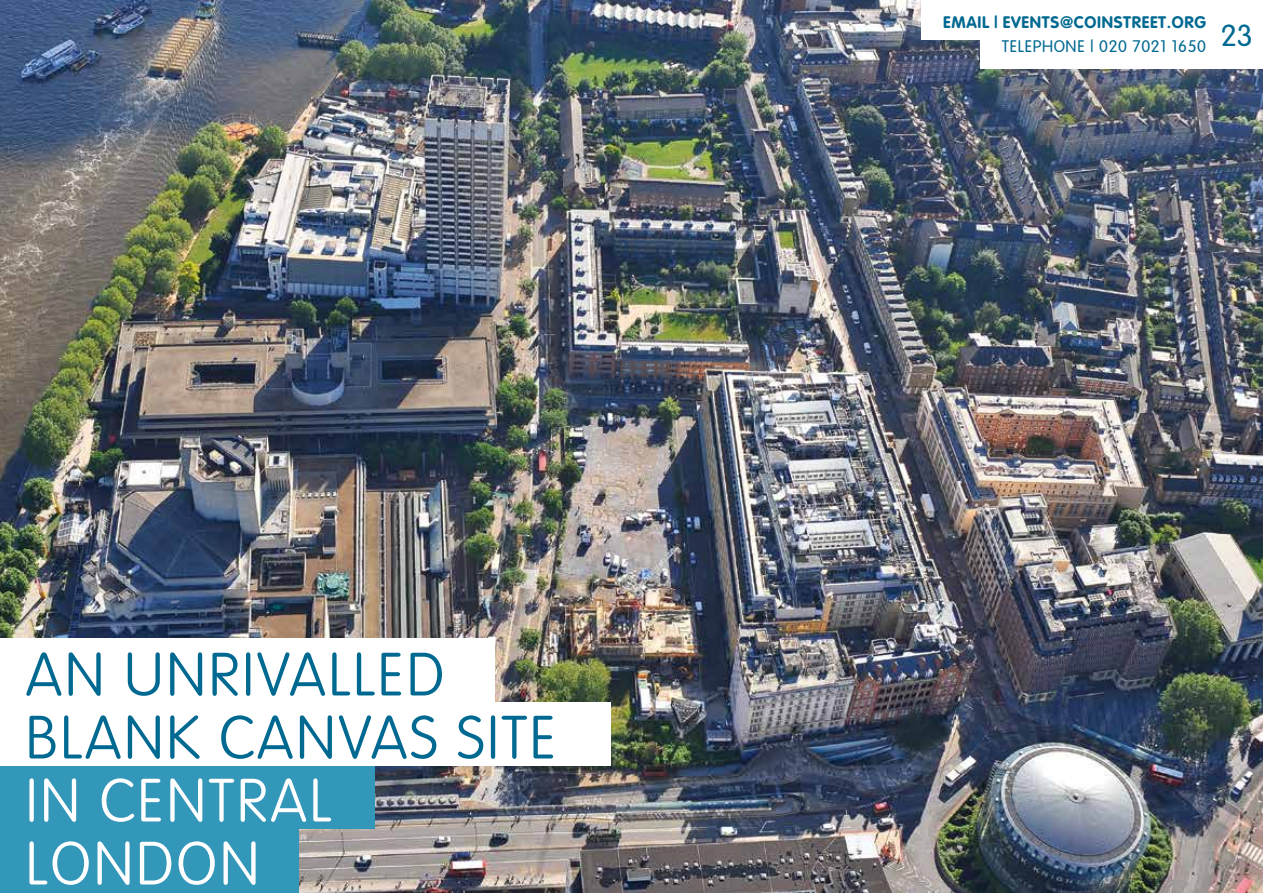
<style>
.page{position:relative;width:1263px;height:893px;background:#fff}
.page>*{position:absolute;margin:0;border:0;box-sizing:border-box;transform-origin:0 0}
.t1{font:100 60px/63px "VAG Rounded";letter-spacing:.04em;color:#006991}
.t2{font:100 60px/63px "VAG Rounded";letter-spacing:.04em;color:#fff}
.t3{font:700 16.5px/23.4px "VAG Rounded";letter-spacing:.04em;color:#006991}
.s1{font-weight:300}
</style>
<div class="page">
<img style="left:0;top:0;width:1263px;height:893px">
<div style="left:0;top:829px;width:299px;height:64px;background:#3397b9"></div>
<div style="left:0;top:765px;width:374px;height:64px;background:#3397b9"></div>
<div style="left:0;top:702px;width:611px;height:63px;background:#fff"></div>
<div style="left:0;top:638px;width:495px;height:76px;background:#fff"></div>
<div style="left:922px;top:0;width:341px;height:40px;background:#fff"></div>
<div style="left:980px;top:39px;width:283px;height:30px;background:#fff"></div>
<h1 class="t1" style="left:26px;top:643px;width:532px">AN UNRIVALLED<br>BLANK CANVAS SITE</h1>
<h1 class="t2" style="left:26px;top:769px;width:308px">IN CENTRAL<br>LONDON</h1>
<p class="t3" style="left:1002px;top:10px;width:253px;text-indent:-59px">EMAIL | EVENTS@COINSTREET.ORG<br><span class="s1">TELEPHONE | 020 7021 1650</span> <sup>23</sup></p>
</div>
